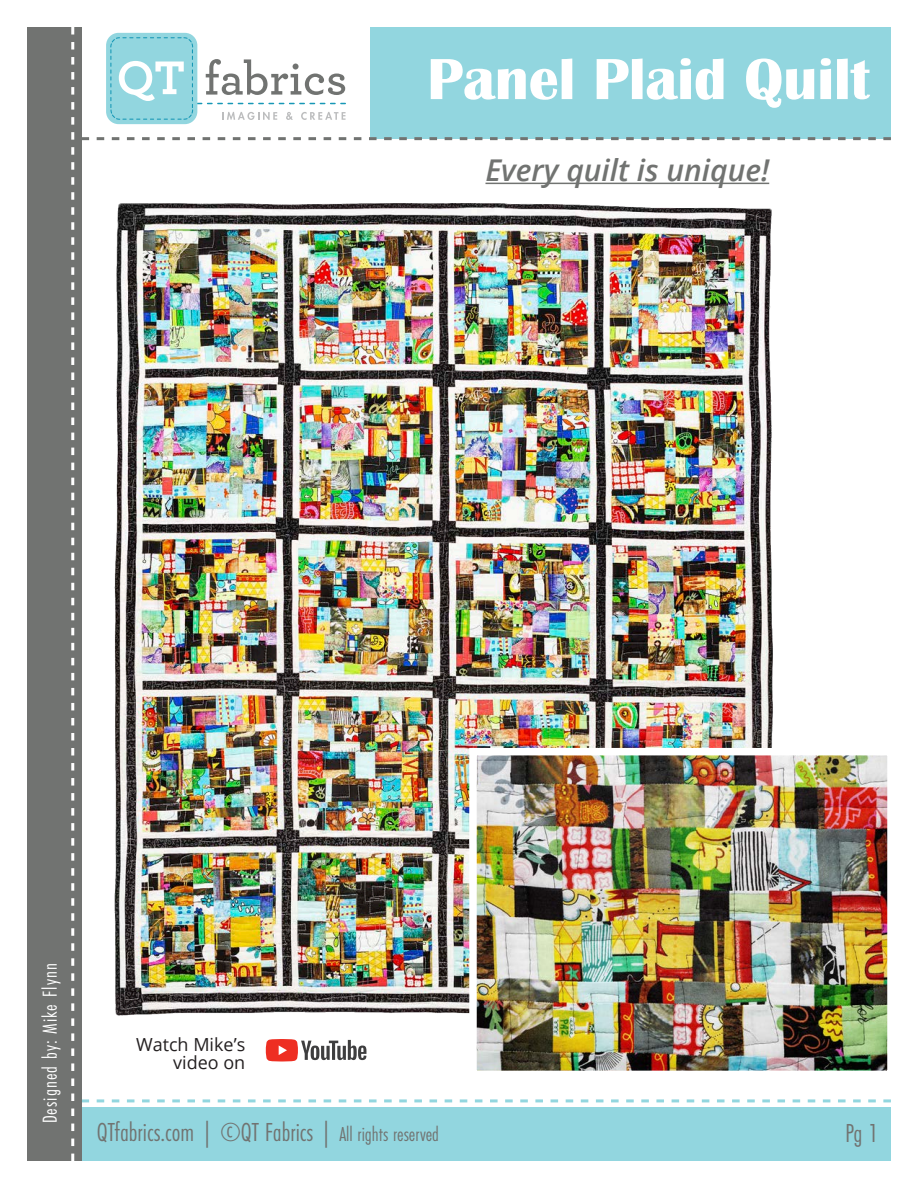
<style>
.page{position:relative;width:918px;height:1188px;background:#fff}
.page>*{position:absolute;margin:0;border:0;box-sizing:border-box;transform-origin:0 0}
.t1{font:700 60px "Britannic";color:#fff}
.t2{font:italic 600 30px "Open Sans";color:#717371}
.t3{font:27px "Futura PT Cond";color:#717371}
.t4{font:21px "Futura PT Cond";letter-spacing:.05em;color:#fff}
.t5{font:18px/18px "Open Sans";color:#231f20;text-align:right}
.s1{font-size:21px}
</style>
<div class="page">
<div style="left:371px;top:27px;width:520px;height:112px;background:#92d6df"></div>
<div style="left:106px;top:33px;width:91px;height:91px;background:#92d6df;border-radius:13px"></div>
<svg style="left:110px;top:37px;width:236px;height:83px"></svg>
<div style="left:71px;top:1107px;width:820px;height:54px;background:#92d6df"></div>
<svg style="left:82px;top:1099px;width:809px;height:3px"></svg>
<div style="left:27px;top:27px;width:55px;height:1134px;background:#717371"></div>
<svg style="left:71px;top:27px;width:3px;height:1134px"></svg>
<svg style="left:82px;top:137px;width:809px;height:3px"></svg>
<svg style="left:266px;top:1039px;width:100px;height:22px"></svg>
<img style="left:114px;top:182px;width:659px;height:833px">
<img style="left:478px;top:757px;width:408px;height:312px">
<div style="left:469px;top:748px;width:426px;height:330px;border:8px solid #fff"></div>
<hr style="left:485px;top:183px;width:284px;height:1px;background:#717371">
<p class="t1" style="left:427px;top:45px;width:444px">Panel Plaid Quilt</p>
<p class="t2" style="left:485px;top:150px;width:285px">Every quilt is unique!</p>
<p class="t4" style="left:38px;top:1123px;width:162px;rotate:-90deg">Designed by: Mike Flynn</p>
<p class="t5" style="left:136px;top:1035px;width:111px">Watch Mike’s video on</p>
<p class="t3" style="left:97px;top:1116px;width:344px">QTfabrics.com | ©QT Fabrics | <span class="s1">All rights reserved</span></p>
<p class="t3" style="left:845px;top:1117px;width:35px">Pg 1</p>
</div>
